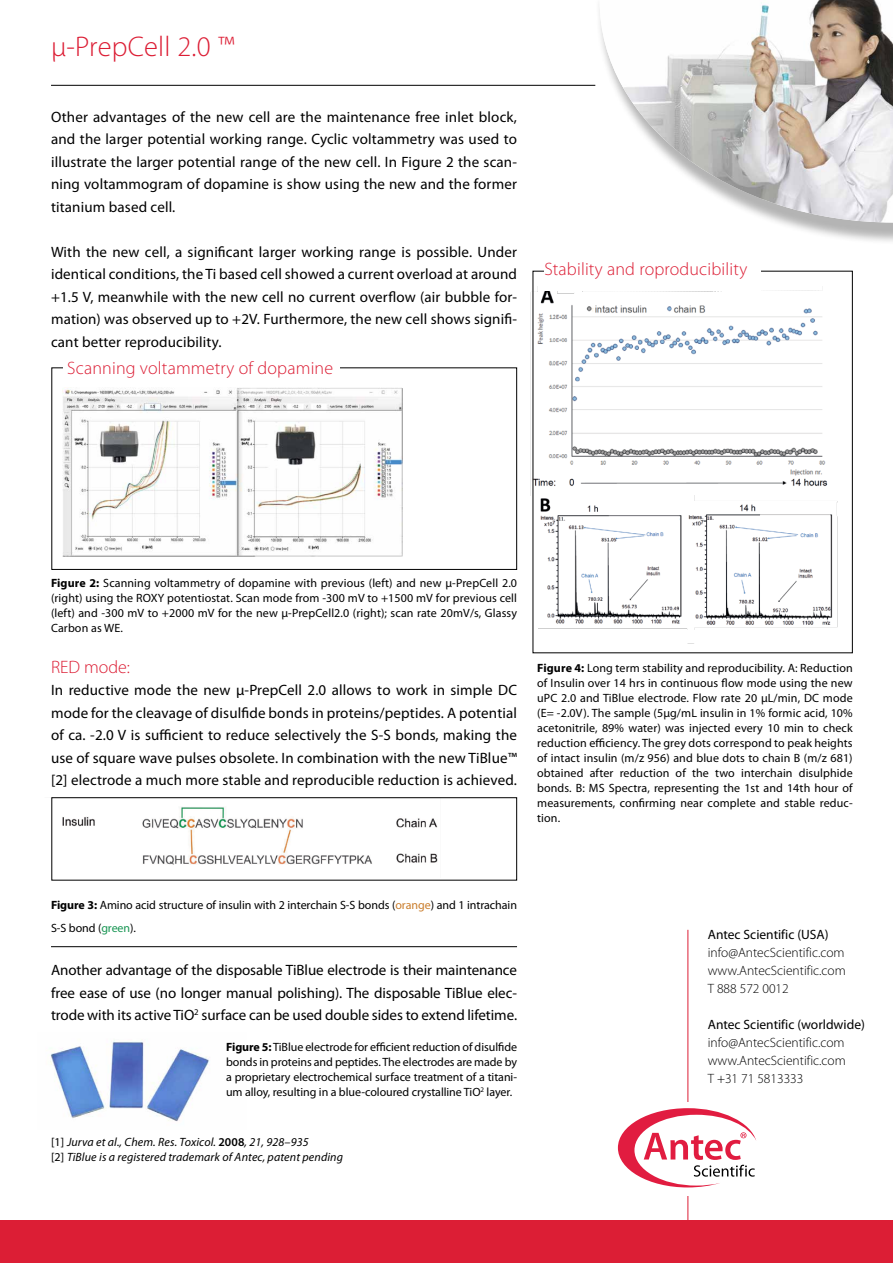
<style>
.page{position:relative;width:893px;height:1263px;background:#fff}
.page>*{position:absolute;margin:0;border:0;box-sizing:border-box;transform-origin:0 0}
.t1{font:300 28.5px "Myriad Pro";letter-spacing:.01em;color:#dc1e35}
.t2{font:300 18px "Myriad Pro";letter-spacing:.01em;color:#dc1e35}
.t3{font:15px/22.5px "Myriad Pro";letter-spacing:.01em;color:#000;text-align:justify}
.t4{font:300 13.5px/18px "Myriad Pro";color:#000;text-align:justify}
.t5{font:13.5px "Myriad Pro";color:#000}
.t6{font:12px/15px "Myriad Pro";letter-spacing:-.005em;color:#000;text-align:justify}
.t7{font:italic 12px/15px "Myriad Pro";letter-spacing:.01em;color:#000}
.s1{font-weight:700}
.s2{color:#ca7e2d}
.s3{color:#199654}
.s4{font-style:normal}
.s5{font-weight:600;font-style:normal}
</style>
<div class="page">
<img style="left:530px;top:286px;width:298px;height:210px">
<hr style="left:51px;top:85px;width:544px;height:1px;background:#000">
<div style="left:0;top:1220px;width:893px;height:43px;background:#dc1e35"></div>
<div style="left:595px;top:0;width:298px;height:245px;background:#000;opacity:.3"></div>
<img style="left:600px;top:0;width:293px;height:223px">
<img style="left:62px;top:807px;width:376px;height:58px">
<img style="left:63px;top:387px;width:340px;height:169px">
<img style="left:539px;top:496px;width:299px;height:148px">
<img style="left:50px;top:1040px;width:160px;height:82px">
<hr style="left:51px;top:946px;width:466px;height:1px;background:#000">
<hr style="left:687px;top:930px;width:1px;height:333px;background:#dc1e35">
<div style="left:617px;top:1102px;width:142px;height:94px;background:#fff"></div>
<svg style="left:618px;top:1108px;width:138px;height:79px"></svg>
<div style="left:51px;top:367px;width:466px;height:203px;border:1px solid #000"></div>
<div style="left:51px;top:797px;width:466px;height:83px;border:1px solid #000"></div>
<div style="left:63px;top:360px;width:277px;height:23px;background:#fff"></div>
<div style="left:544px;top:262px;width:217px;height:28px;background:#fff"></div>
<h1 class="t1" style="left:51px;top:31px;width:185px">µ-PrepCell 2.0 ™</h1>
<p class="t3" style="left:51px;top:106px;width:468px">Other advantages of the new cell are the maintenance free inlet block, and the larger potential working range. Cyclic voltammetry was used to illustrate the larger potential range of the new cell. In Figure 2 the scan&shy;ning voltammogram of dopamine is show using the new and the former titanium based cell.</p>
<p class="t3" style="left:51px;top:241px;width:468px">With the new cell, a significant larger working range is possible. Under identical conditions, the Ti based cell showed a current overload at around +1.5 V, meanwhile with the new cell no current overflow (air bubble for&shy;mation) was observed up to +2V. Furthermore, the new cell shows signifi&shy;cant better reproducibility.</p>
<h2 class="t2" style="left:67px;top:358px;width:267px">Scanning voltammetry of dopamine</h2>
<h2 class="t2" style="left:544px;top:259px;width:204px">Stability and roproducibility</h2>
<p class="t6" style="left:51px;top:576px;width:468px"><span class="s1">Figure 2:</span> Scanning voltammetry of dopamine with previous (left) and new µ-PrepCell 2.0 (right) using the ROXY potentiostat. Scan mode from -300 mV to +1500 mV for previous cell (left) and -300 mV to +2000 mV for the new µ-PrepCell2.0 (right); scan rate 20mV/s, Glassy Carbon as WE.</p>
<h2 class="t2" style="left:51px;top:657px;width:81px">RED mode:</h2>
<p class="t3" style="left:51px;top:679px;width:468px">In reductive mode the new µ-PrepCell 2.0 allows to work in simple DC mode for the cleavage of disulfide bonds in proteins/peptides. A potential of ca. -2.0 V is sufficient to reduce selectively the S-S bonds, making the use of square wave pulses obsolete. In combination with the new TiBlue™ [2] electrode a much more stable and reproducible reduction is achieved.</p>
<p class="t6" style="left:537px;top:661px;width:317px"><span class="s1">Figure 4:</span> Long term stability and reproducibility. A: Reduction of Insulin over 14 hrs in continuous flow mode using the new uPC 2.0 and TiBlue electrode. Flow rate 20 µL/min, DC mode (E= -2.0V). The sample (5μg/mL insulin in 1% formic acid, 10% acetonitrile, 89% water) was injected every 10 min to check reduction efficiency. The grey dots correspond to peak heights of intact insulin (m/z 956) and blue dots to chain B (m/z 681) obtained after reduction of the two interchain disulphide bonds. B: MS Spectra, representing the 1st and 14th hour of measurements, confirming near complete and stable reduc&shy;tion.</p>
<p class="t6" style="left:51px;top:894px;width:467px;line-height:22.5px"><span class="s1">Figure 3:</span> Amino acid structure of insulin with 2 interchain S-S bonds (<span class="s2">orange</span>) and 1 intrachain<br>S-S bond (<span class="s3">green</span>).</p>
<p class="t3" style="left:51px;top:959px;width:468px">Another advantage of the disposable TiBlue electrode is their maintenance free ease of use (no longer manual polishing). The disposable TiBlue elec&shy;trode with its active TiO<sup>2</sup> surface can be used double sides to extend lifetime.</p>
<p class="t6" style="left:226px;top:1040px;width:292px"><span class="s1">Figure 5:</span> TiBlue electrode for efficient reduction of disulfide bonds in proteins and peptides. The electrodes are made by a proprietary electrochemical surface treatment of a titani&shy;um alloy, resulting in a blue-coloured crystalline TiO<sup>2</sup> layer.</p>
<p class="t7" style="left:51px;top:1134px;width:294px"><span class="s4">[1]</span> Jurva et al., Chem. Res. Toxicol. <span class="s5">2008</span>, 21, 928–935<br><span class="s4">[2]</span> TiBlue is a registered trademark of Antec, patent pending</p>
<p class="t5" style="left:708px;top:927px;width:122px">Antec Scientific (USA)</p>
<p class="t4" style="left:708px;top:944px;width:139px">info@AntecScientific.com www.AntecScientific.com T 888 572 0012</p>
<p class="t5" style="left:708px;top:1017px;width:159px">Antec Scientific (worldwide)</p>
<p class="t4" style="left:708px;top:1034px;width:139px">info@AntecScientific.com www.AntecScientific.com T +31 71 5813333</p>
</div>
